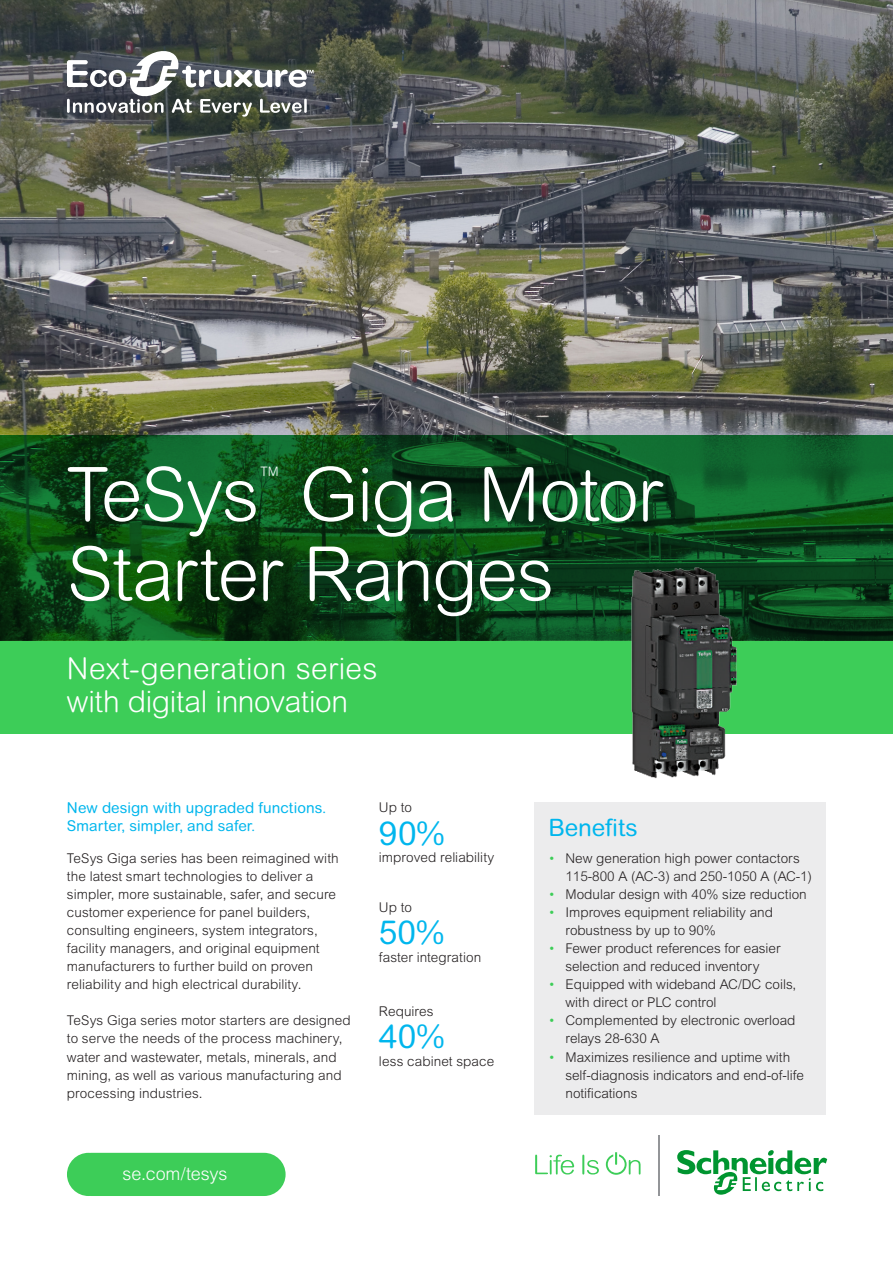
<style>
.page{position:relative;width:893px;height:1263px;background:#fff}
.page>*{position:absolute;margin:0;border:0;box-sizing:border-box;transform-origin:0 0}
.t1{font:300 75px/79.5px "Arial Rounded MT Pro";letter-spacing:-.02em;color:#fff}
.Call_out_Head{font:33px "Arial Rounded MT Pro";color:#00b6ed}
.Sub_Title{font:300 30px "Arial Rounded MT Pro";color:#fff}
.Sub_title_2{font:24px "Arial Rounded MT Pro";letter-spacing:-.005em;color:#00b6ed}
.Cover_Capsule{font:300 18px "Arial MT Pro";letter-spacing:-.005em;color:#fff}
.Heading_2{font:15px/18px "Arial Rounded MT Pro";letter-spacing:.005em;color:#00b6ed}
.Body_Text{font:300 13.5px/18px "Arial MT Pro";color:#231f20}
.t2{font:300 13.05px "Arial Rounded MT Pro";color:#fff}
.s1{color:#3dcd58}
</style>
<div class="page">
<img style="left:0;top:0;width:893px;height:436px">
<div style="left:0;top:640px;width:893px;height:93px;background:#3dcd58"></div>
<svg style="left:0;top:436px;width:893px;height:204px;background:#0b4a1b"></svg>
<svg style="left:535px;top:1155px;width:39px;height:19px"></svg>
<svg style="left:582px;top:1155px;width:17px;height:19px"></svg>
<svg style="left:606px;top:1152px;width:34px;height:23px"></svg>
<hr style="left:658px;top:1135px;width:1px;height:60px;background:#939598">
<svg style="left:677px;top:1150px;width:150px;height:45px"></svg>
<div style="left:535px;top:802px;width:291px;height:312px;background:#ececed"></div>
<img style="left:627px;top:564px;width:117px;height:215px">
<svg style="left:67px;top:48px;width:247px;height:69px"></svg>
<div style="left:67px;top:1153px;width:219px;height:43px;background:#3dcd58"></div>
<p class="t1" style="left:67px;top:458px;width:194px">TeSys</p>
<p class="t2" style="left:260px;top:464px;width:20px">TM</p>
<p class="t1" style="left:67px;top:458px;width:597px;text-indent:233px">Giga Motor<br>Starter Ranges</p>
<p class="Sub_Title" style="left:67px;top:651px;width:312px">Next-generation series</p>
<p class="Sub_Title" style="left:67px;top:684px;width:283px">with digital innovation</p>
<p class="Heading_2" style="left:67px;top:799px;width:261px">New design with upgraded functions.<br>Smarter, simpler, and safer.</p>
<p class="Body_Text" style="left:67px;top:850px;width:273px">TeSys Giga series has been reimagined with the latest smart technologies to deliver a simpler, more sustainable, safer, and secure customer experience for panel builders, consulting engineers, system integrators, facility managers, and original equipment manufacturers to further build on proven reliability and high electrical durability.</p>
<p class="Body_Text" style="left:67px;top:1012px;width:285px">TeSys Giga series motor starters are designed to serve the needs of the process machinery, water and wastewater, metals, minerals, and mining, as well as various manufacturing and processing industries.</p>
<p class="Cover_Capsule" style="left:123px;top:1162px;width:106px">se.com/tesys</p>
<p class="Body_Text" style="left:379px;top:798px;width:35px">Up to</p>
<p class="Call_out_Head" style="left:379px;top:814px;width:67px">90%</p>
<p class="Body_Text" style="left:379px;top:849px;width:117px">improved reliability</p>
<p class="Body_Text" style="left:379px;top:899px;width:35px">Up to</p>
<p class="Call_out_Head" style="left:379px;top:913px;width:67px">50%</p>
<p class="Body_Text" style="left:379px;top:948px;width:104px">faster integration</p>
<p class="Body_Text" style="left:379px;top:1002px;width:56px">Requires</p>
<p class="Call_out_Head" style="left:379px;top:1017px;width:67px">40%</p>
<p class="Body_Text" style="left:379px;top:1052px;width:117px">less cabinet space</p>
<p class="Sub_title_2" style="left:548px;top:813px;width:91px">Benefits</p>
<p class="Body_Text" style="left:565px;top:850px;width:248px;text-indent:-17px"><span class="s1">•</span> New generation high power contactors<br>115-800 A (AC-3) and 250-1050 A (AC-1)</p>
<p class="Body_Text" style="left:548px;top:886px;width:260px"><span class="s1">•</span> Modular design with 40% size reduction</p>
<p class="Body_Text" style="left:565px;top:904px;width:209px;text-indent:-17px"><span class="s1">•</span> Improves equipment reliability and robustness by up to 90%</p>
<p class="Body_Text" style="left:548px;top:940px;width:234px;text-align:center"><span class="s1">•</span> Fewer product references for easier selection and reduced inventory</p>
<p class="Body_Text" style="left:565px;top:976px;width:232px;text-indent:-17px"><span class="s1">•</span> Equipped with wideband AC/DC coils, with direct or PLC control</p>
<p class="Body_Text" style="left:565px;top:1012px;width:231px;text-indent:-17px"><span class="s1">•</span> Complemented by electronic overload relays 28-630 A</p>
<p class="Body_Text" style="left:565px;top:1048px;width:240px;text-indent:-17px"><span class="s1">•</span> Maximizes resilience and uptime with self-diagnosis indicators and end-of-life notifications</p>
</div>
